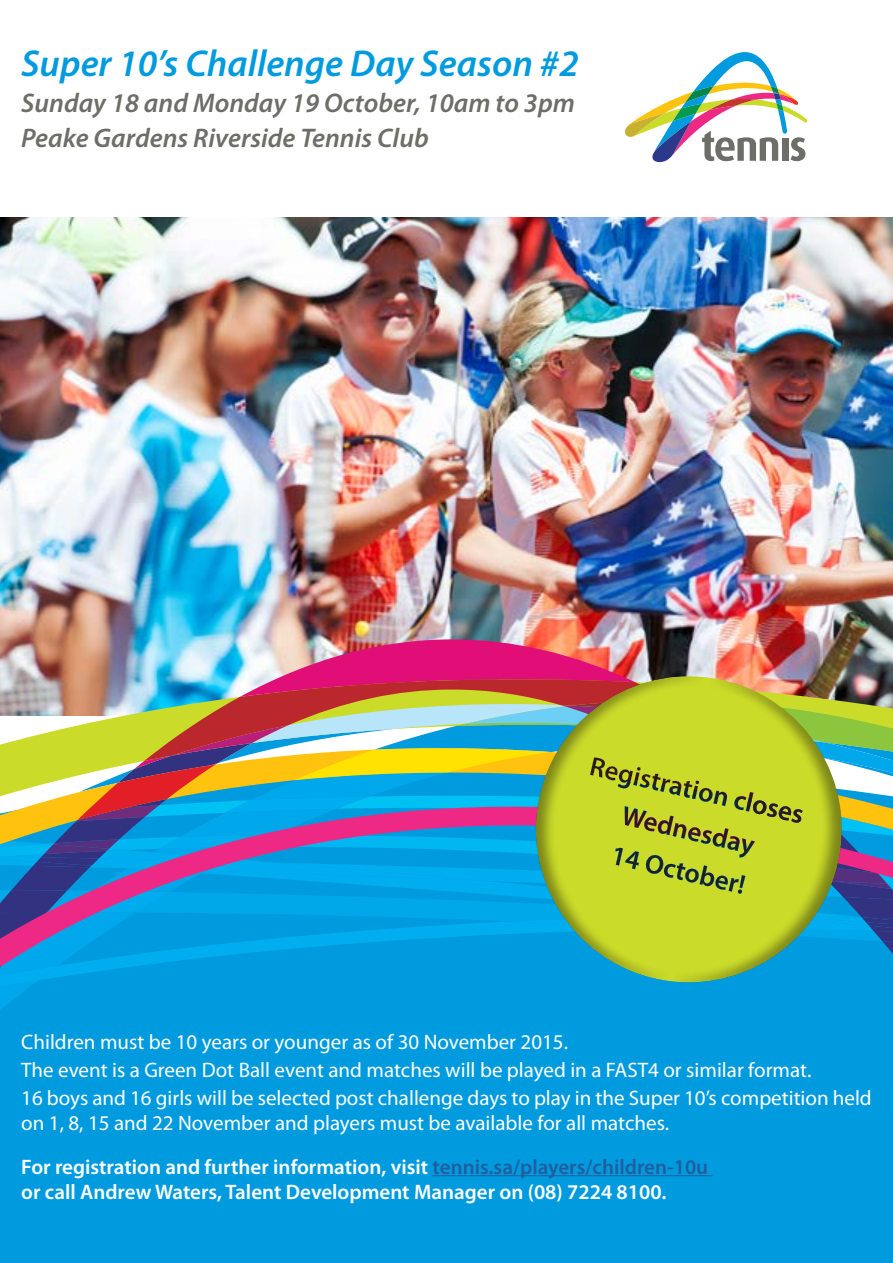
<style>
.page{position:relative;width:893px;height:1263px;background:#fff}
.page>*{position:absolute;margin:0;border:0;box-sizing:border-box;transform-origin:0 0}
.t1{font:italic 600 37.5px "Myriad Pro";color:#009bdf}
.t2{font:italic 600 27px/35.4px "Myriad Pro";color:#6d6e67}
.t3{font:21px/28.2px "Myriad Pro";color:#fff}
.t4{font:600 21px "Myriad Pro";color:#fff}
.s1{font-weight:600}
.s2{font-weight:600;color:#215e9e}
</style>
<div class="page">
<img style="left:0;top:217px;width:893px;height:462px">
<div style="left:0;top:1063px;width:893px;height:200px;background:#009bdf"></div>
<div style="left:0;top:1060px;width:336px;height:6px;background:#009bdf"></div>
<img style="left:134px;top:639px;width:357px;height:40px">
<div style="left:0;top:1048px;width:893px;height:12px;background:#009bdf"></div>
<svg style="left:0;top:1048px;width:58px;height:8px"></svg>
<svg style="left:0;top:935px;width:893px;height:113px;background:#029bdf"></svg>
<hr style="left:433px;top:1175px;width:280px;height:1px;background:#215e9e">
<svg style="left:0;top:679px;width:893px;height:256px;background:#6c99a3"></svg>
<img style="left:491px;top:632px;width:396px;height:384px">
<svg style="left:625px;top:52px;width:183px;height:110px"></svg>
<h1 class="t1" style="left:21px;top:43px;width:559px">Super 10’s Challenge Day Season #2</h1>
<p class="t2" style="left:21px;top:86px;width:555px">Sunday 18 and Monday 19 October, 10am to 3pm<br>Peake Gardens Riverside Tennis Club</p>
<p class="t3" style="left:21px;top:1028px;width:852px">Children must be 10 years or younger as of 30 November 2015.<br>The event is a Green Dot Ball event and matches will be played in a FAST4 or similar format.<br>16 boys and 16 girls will be selected post challenge days to play in the Super 10’s competition held</p>
<p class="t3" style="left:21px;top:1102px;width:688px;line-height:43.2px">on 1, 8, 15 and 22 November and players must be available for all matches.<br><span class="s1">For registration and further information, visit</span> <span class="s2">tennis.sa/players/children-10u</span></p>
<p class="t4" style="left:21px;top:1180px;width:647px">or call Andrew Waters, Talent Development Manager on (08) 7224 8100.</p>
</div>
